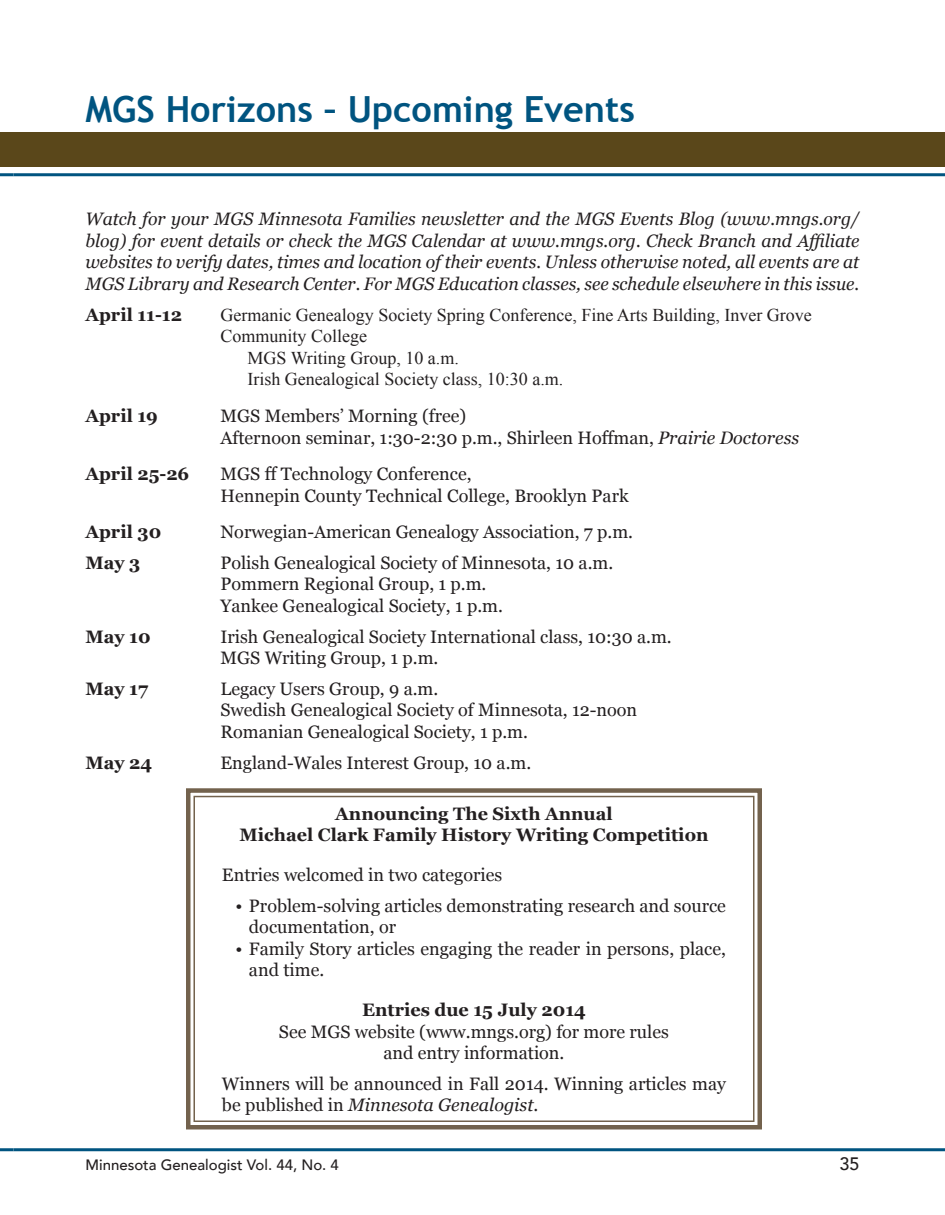
<style>
.page{position:relative;width:945px;height:1215px;background:#fff}
.page>*{position:absolute;margin:0;border:0;box-sizing:border-box;transform-origin:0 0}
.t1{font:700 36px "Trebuchet MS";color:#005480}
.t2{font:18px/21.6px "Georgia";color:#231f20}
.t3{font:italic 18px/21.6px "Georgia";color:#231f20;text-align:justify}
.t4{font:18px "Times New Roman";color:#231f20}
.t5{font:700 18px/21.6px "Georgia";color:#231f20;text-align:center}
.t6{font:500 18px "Avenir";color:#231f20}
.t7{font:500 15px "Avenir";color:#231f20}
.s1{font-style:italic}
</style>
<div class="page">
<div style="left:14px;top:133px;width:931px;height:34px;background:#5a471a"></div>
<div style="left:0;top:133px;width:14px;height:34px;background:#5a471a"></div>
<hr style="left:0;top:173px;width:14px;height:3px;background:#005480">
<hr style="left:14px;top:173px;width:931px;height:3px;background:#005480">
<hr style="left:0;top:1148px;width:14px;height:3px;background:#005480">
<hr style="left:14px;top:1148px;width:931px;height:3px;background:#005480">
<svg style="left:186px;top:788px;width:576px;height:342px"></svg>
<div style="left:193px;top:796px;width:561px;height:326px;border:2px solid #73624d"></div>
<h1 class="t1" style="left:86px;top:86px;width:551px">MGS Horizons – Upcoming Events</h1>
<p class="t3" style="left:86px;top:207px;width:776px">Watch for your MGS Minnesota Families newsletter and the MGS Events Blog (www.mngs.org/ blog) for event details or check the MGS Calendar at www.mngs.org. Check Branch and Affiliate websites to verify dates, times and location of their events. Unless otherwise noted, all events are at MGS Library and Research Center. For MGS Education classes, see schedule elsewhere in this issue.</p>
<p class="t5" style="left:86px;top:303px;width:98px">April 11-12</p>
<p class="t4" style="left:220px;top:302px;width:593px">Germanic Genealogy Society Spring Conference, Fine Arts Building, Inver Grove</p>
<p class="t4" style="left:220px;top:324px;width:148px">Community College</p>
<p class="t4" style="left:248px;top:346px;width:213px">MGS Writing Group, 10 a.m.</p>
<p class="t4" style="left:248px;top:367px;width:317px">Irish Genealogical Society class, 10:30 a.m.</p>
<p class="t5" style="left:86px;top:404px;width:74px">April 19</p>
<p class="t2" style="left:220px;top:404px;width:580px">MGS Members’ Morning (free)<br>Afternoon seminar, 1:30-2:30 p.m., Shirleen Hoffman, <span class="s1">Prairie Doctoress</span></p>
<p class="t5" style="left:86px;top:462px;width:105px">April 25-26</p>
<p class="t2" style="left:220px;top:462px;width:410px">MGS ff Technology Conference,<br>Hennepin County Technical College, Brooklyn Park</p>
<p class="t5" style="left:86px;top:520px;width:77px">April 30</p>
<p class="t2" style="left:220px;top:521px;width:414px">Norwegian-American Genealogy Association, 7 p.m.</p>
<p class="t5" style="left:86px;top:551px;width:57px">May 3</p>
<p class="t2" style="left:220px;top:551px;width:394px">Polish Genealogical Society of Minnesota, 10 a.m.<br>Pommern Regional Group, 1 p.m.<br>Yankee Genealogical Society, 1 p.m.</p>
<p class="t5" style="left:86px;top:625px;width:67px">May 10</p>
<p class="t2" style="left:220px;top:625px;width:453px">Irish Genealogical Society International class, 10:30 a.m.<br>MGS Writing Group, 1 p.m.</p>
<p class="t5" style="left:86px;top:677px;width:64px">May 17</p>
<p class="t2" style="left:220px;top:677px;width:418px">Legacy Users Group, 9 a.m.<br>Swedish Genealogical Society of Minnesota, 12-noon<br>Romanian Genealogical Society, 1 p.m.</p>
<p class="t5" style="left:86px;top:751px;width:68px">May 24</p>
<p class="t2" style="left:220px;top:751px;width:312px">England-Wales Interest Group, 10 a.m.</p>
<p class="t5" style="left:240px;top:802px;width:471px">Announcing The Sixth Annual<br>Michael Clark Family History Writing Competition</p>
<p class="t2" style="left:222px;top:863px;width:282px">Entries welcomed in two categories</p>
<p class="t2" style="left:249px;top:894px;width:478px;text-indent:-14px">• Problem-solving articles demonstrating research and source documentation, or</p>
<p class="t2" style="left:249px;top:937px;width:478px;text-indent:-14px">• Family Story articles engaging the reader in persons, place, and time.</p>
<p class="t5" style="left:362px;top:998px;width:225px">Entries due 15 July 2014</p>
<p class="t2" style="left:279px;top:1020px;width:391px;text-align:center">See MGS website (www.mngs.org) for more rules and entry information.</p>
<p class="t2" style="left:222px;top:1072px;width:505px">Winners will be announced in Fall 2014. Winning articles may be published in <span class="s1">Minnesota Genealogist</span>.</p>
<p class="t7" style="left:86px;top:1152px;width:255px">Minnesota Genealogist Vol. 44, No. 4</p>
<p class="t6" style="left:839px;top:1148px;width:22px">35</p>
</div>
